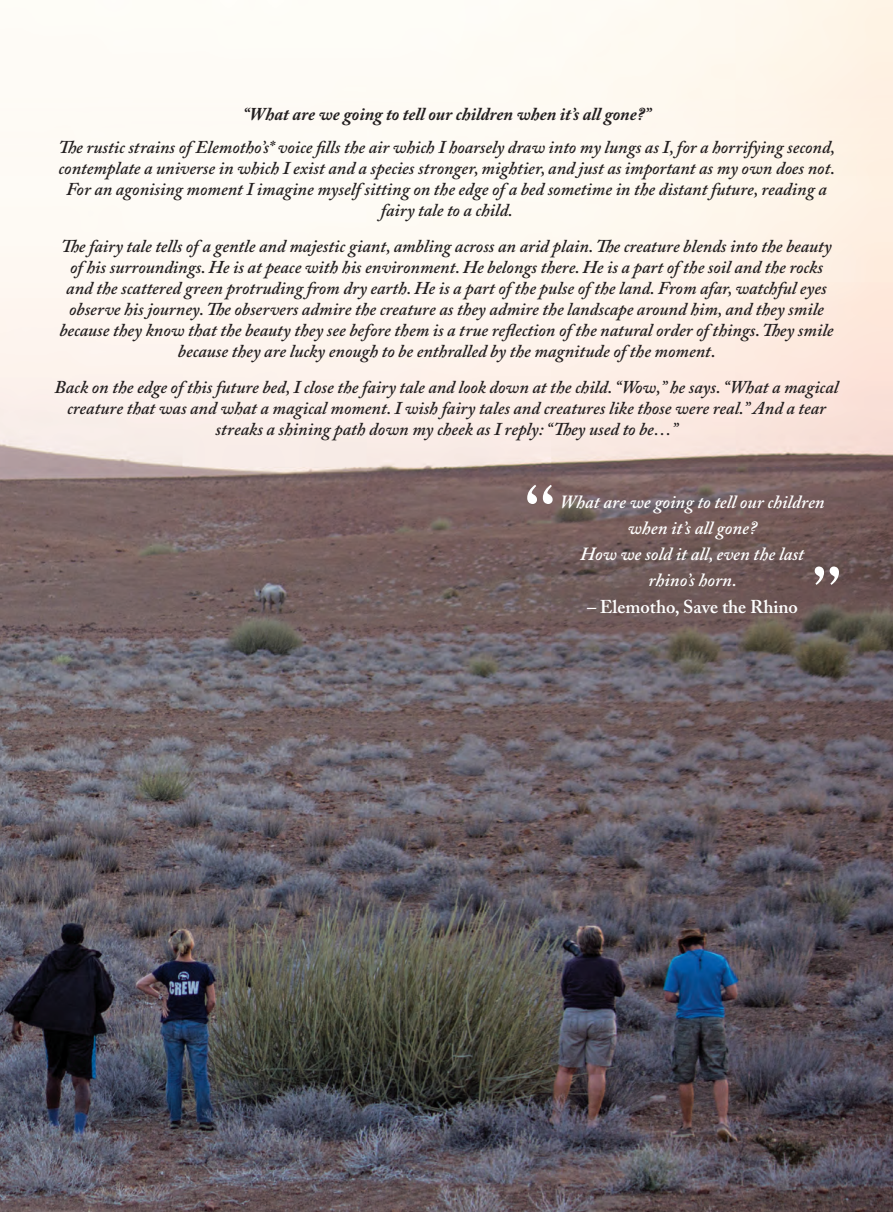
<style>
.page{position:relative;width:893px;height:1212px;background:#fff}
.page>*{position:absolute;margin:0;border:0;box-sizing:border-box;transform-origin:0 0}
.Article_intro_white{font:italic 600 18.45px/26.2px "Adobe Caslon Pro";color:#fff;text-align:center}
.Article_intro_white-2{font:600 18.45px "Adobe Caslon Pro";color:#fff}
.Article_intro_white-3{font:italic 600 18px/21px "Adobe Caslon Pro";color:#231f20;text-align:center}
.Article_intro_white-4{font:italic 700 18px "Adobe Caslon Pro";color:#231f20}
.s1{font-style:italic}
</style>
<div class="page">
<img style="left:0;top:99px;width:893px;height:1113px">
<svg style="left:815px;top:566px;width:24px;height:19px"></svg>
<svg style="left:527px;top:485px;width:26px;height:19px"></svg>
<p class="Article_intro_white-4" style="left:243px;top:103px;width:409px">“What are we going to tell our children when it’s all gone?”</p>
<p class="Article_intro_white-3" style="left:58px;top:136px;width:778px">The rustic strains of Elemotho’s* voice fills the air which I hoarsely draw into my lungs as I, for a horrifying second, contemplate a universe in which I exist and a species stronger, mightier, and just as important as my own does not.<br>For an agonising moment I imagine myself sitting on the edge of a bed sometime in the distant future, reading a fairy tale to a child.</p>
<p class="Article_intro_white-3" style="left:59px;top:235px;width:776px">The fairy tale tells of a gentle and majestic giant, ambling across an arid plain. The creature blends into the beauty of his surroundings. He is at peace with his environment. He belongs there. He is a part of the soil and the rocks and the scattered green protruding from dry earth. He is a part of the pulse of the land. From afar, watchful eyes observe his journey. The observers admire the creature as they admire the landscape around him, and they smile because they know that the beauty they see before them is a true reflection of the natural order of things. They smile because they are lucky enough to be enthralled by the magnitude of the moment.</p>
<p class="Article_intro_white-3" style="left:55px;top:376px;width:785px">Back on the edge of this future bed, I close the fairy tale and look down at the child. “Wow,” he says. “What a magical creature that was and what a magical moment. I wish fairy tales and creatures like those were real.” And a tear streaks a shining path down my cheek as I reply: “They used to be…”</p>
<p class="Article_intro_white" style="left:560px;top:488px;width:266px">What are we going to tell our children when it’s all gone?</p>
<p class="Article_intro_white" style="left:581px;top:541px;width:225px">How we sold it all, even the last rhino’s horn.</p>
<p class="Article_intro_white-2" style="left:587px;top:595px;width:213px"><span class="s1">–</span> Elemotho, Save the Rhino</p>
</div>
